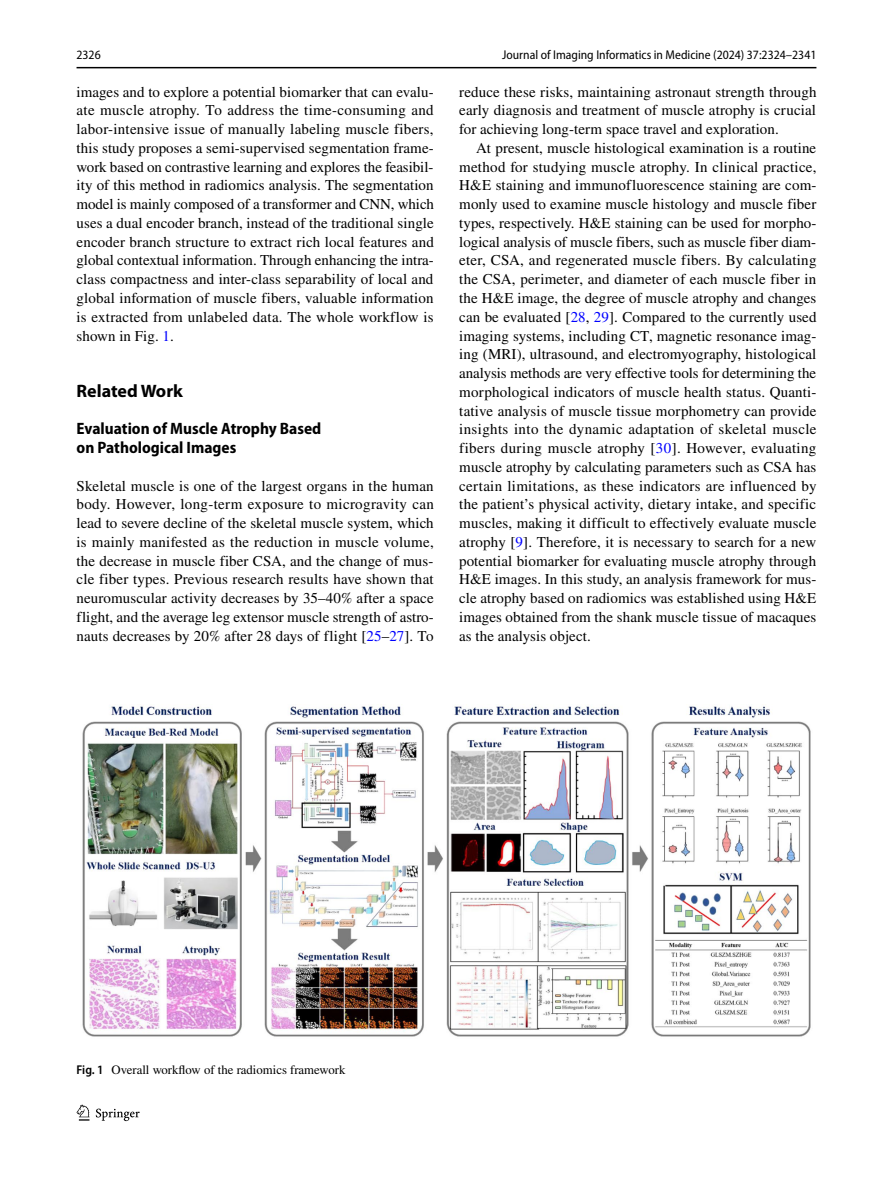
<style>
.page{position:relative;width:893px;height:1187px;background:#fff}
.page>*{position:absolute;margin:0;border:0;box-sizing:border-box;transform-origin:0 0}
.t1{font:700 18px "Myriad Pro";color:#000}
.t2{font:700 semi-condensed 16.5px/18.8px "Myriad Pro";color:#000}
.t3{font:15px/18.8px "STIX";letter-spacing:.005em;color:#000;text-align:justify}
.t4{font:semi-condensed 12.75px "Myriad Pro";color:#000}
.t5{font:12.75px "STIX";color:#000}
.s1{color:#00f}
.s2{font-family:"Myriad Pro";font-weight:600;font-stretch:semi-condensed}
</style>
<div class="page">
<hr style="left:77px;top:67px;width:739px;height:1px;background:#000">
<svg style="left:77px;top:1104px;width:12px;height:16px"></svg>
<svg style="left:96px;top:1108px;width:44px;height:12px"></svg>
<img style="left:82px;top:704px;width:729px;height:333px">
<p class="t4" style="left:77px;top:48px;width:26px">2326</p>
<p class="t4" style="left:502px;top:48px;width:316px">Journal of Imaging Informatics in Medicine (2024) 37:2324–2341</p>
<p class="t3" style="left:77px;top:83px;width:359px">images and to explore a potential biomarker that can evalu&shy;ate muscle atrophy. To address the time-consuming and labor-intensive issue of manually labeling muscle fibers, this study proposes a semi-supervised segmentation frame&shy;work based on contrastive learning and explores the feasibil&shy;ity of this method in radiomics analysis. The segmentation model is mainly composed of a transformer and CNN, which uses a dual encoder branch, instead of the traditional single encoder branch structure to extract rich local features and global contextual information. Through enhancing the intra&shy;class compactness and inter-class separability of local and global information of muscle fibers, valuable information is extracted from unlabeled data. The whole workflow is shown in Fig. <span class="s1">1</span>.</p>
<p class="t3" style="left:459px;top:83px;width:359px">reduce these risks, maintaining astronaut strength through early diagnosis and treatment of muscle atrophy is crucial for achieving long-term space travel and exploration.</p>
<p class="t3" style="left:459px;top:139px;width:359px;text-indent:17px">At present, muscle histological examination is a routine method for studying muscle atrophy. In clinical practice, H&amp;E staining and immunofluorescence staining are com&shy;monly used to examine muscle histology and muscle fiber types, respectively. H&amp;E staining can be used for morpho&shy;logical analysis of muscle fibers, such as muscle fiber diam&shy;eter, CSA, and regenerated muscle fibers. By calculating the CSA, perimeter, and diameter of each muscle fiber in the H&amp;E image, the degree of muscle atrophy and changes can be evaluated [<span class="s1">28</span>, <span class="s1">29</span>]. Compared to the currently used imaging systems, including CT, magnetic resonance imag&shy;ing (MRI), ultrasound, and electromyography, histological analysis methods are very effective tools for determining the morphological indicators of muscle health status. Quanti&shy;tative analysis of muscle tissue morphometry can provide insights into the dynamic adaptation of skeletal muscle fibers during muscle atrophy [<span class="s1">30</span>]. However, evaluating muscle atrophy by calculating parameters such as CSA has certain limitations, as these indicators are influenced by the patient’s physical activity, dietary intake, and specific muscles, making it difficult to effectively evaluate muscle atrophy [<span class="s1">9</span>]. Therefore, it is necessary to search for a new potential biomarker for evaluating muscle atrophy through H&amp;E images. In this study, an analysis framework for mus&shy;cle atrophy based on radiomics was established using H&amp;E images obtained from the shank muscle tissue of macaques as the analysis object.</p>
<p class="t1" style="left:77px;top:379px;width:108px">Related Work</p>
<p class="t2" style="left:77px;top:419px;width:246px">Evaluation of Muscle Atrophy Based on Pathological Images</p>
<p class="t3" style="left:77px;top:477px;width:359px">Skeletal muscle is one of the largest organs in the human body. However, long-term exposure to microgravity can lead to severe decline of the skeletal muscle system, which is mainly manifested as the reduction in muscle volume, the decrease in muscle fiber CSA, and the change of mus&shy;cle fiber types. Previous research results have shown that neuromuscular activity decreases by 35–40% after a space flight, and the average leg extensor muscle strength of astro&shy;nauts decreases by 20% after 28 days of flight [<span class="s1">25</span>–<span class="s1">27</span>]. To</p>
<p class="t5" style="left:77px;top:1060px;width:270px"><span class="s2">Fig. 1</span> Overall workflow of the radiomics framework</p>
</div>
